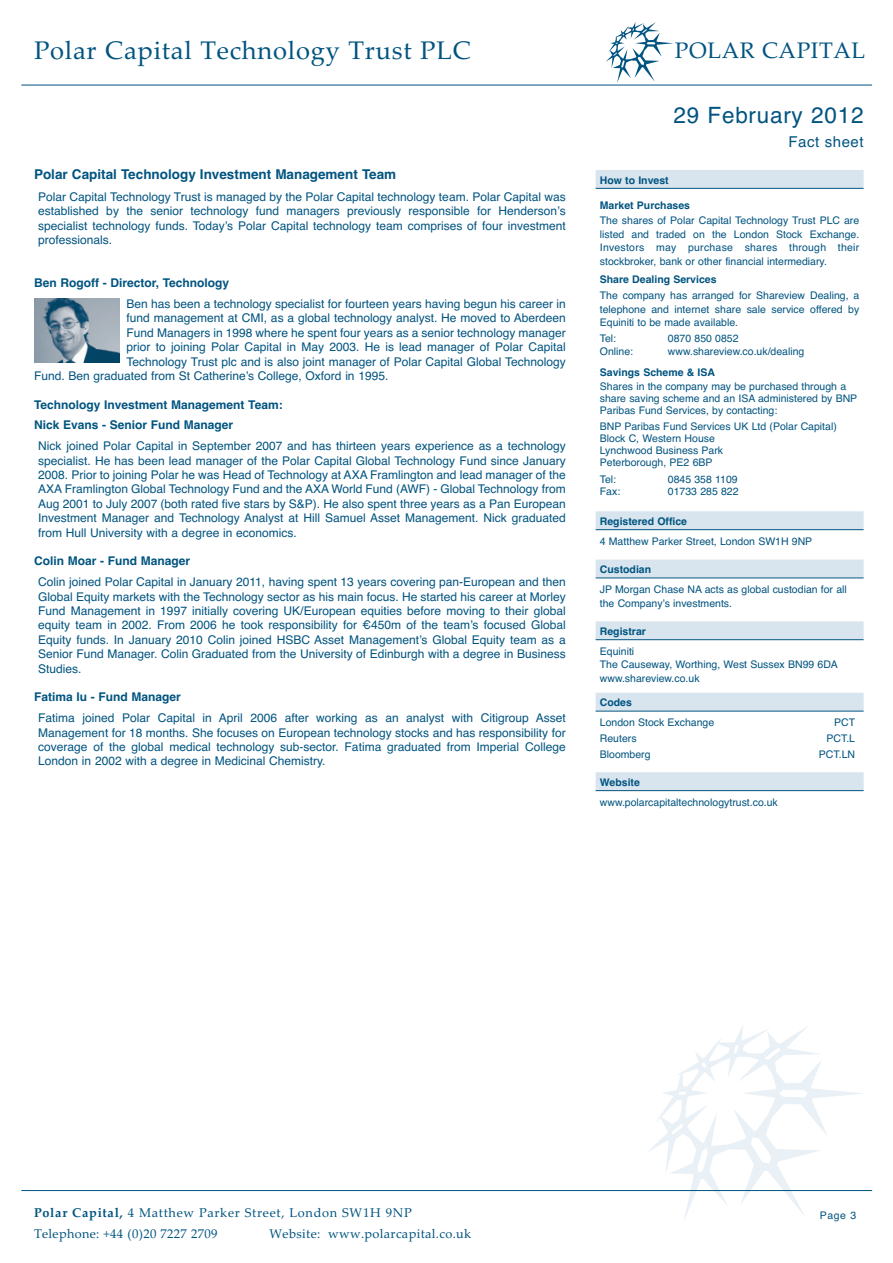
<style>
.page{position:relative;width:893px;height:1263px;background:#fff}
.page>*{position:absolute;margin:0;border:0;box-sizing:border-box;transform-origin:0 0}
.t1{font:25.5px "Palatino Linotype";letter-spacing:.03em;color:#005480}
.t2{font:22.5px "Helvetica";letter-spacing:.035em;color:#005480}
.t3{font:22.5px "Palatino Linotype";letter-spacing:.025em;color:#005480}
.t4{font:15px "Helvetica";letter-spacing:.035em;color:#005480}
.t5{font:700 13.5px "Helvetica";color:#005480}
.t6{font:12.75px/21px "Palatino Linotype";letter-spacing:.055em;color:#005480}
.t7{font:12.75px "Palatino Linotype";letter-spacing:.025em;color:#005480}
.t8{font:12px/14.4px "Helvetica";color:#005480;text-align:justify}
.t9{font:700 12px/20.9px "Helvetica";color:#005480}
.t10{font:10.5px/13.5px "Helvetica";color:#005480}
.t11{font:700 10.5px "Helvetica";color:#005480}
.s1{font-weight:700}
</style>
<div class="page">
<svg style="left:646px;top:1026px;width:219px;height:194px"></svg>
<hr style="left:21px;top:1190px;width:851px;height:1px;background:#005480">
<hr style="left:21px;top:85px;width:851px;height:1px;background:#005480">
<svg style="left:606px;top:22px;width:67px;height:61px"></svg>
<img style="left:34px;top:299px;width:85px;height:64px">
<div style="left:595px;top:170px;width:268px;height:18px;background:#d8e4ee"></div>
<hr style="left:595px;top:188px;width:268px;height:1px;background:#005480">
<div style="left:595px;top:511px;width:268px;height:18px;background:#d8e4ee"></div>
<hr style="left:595px;top:529px;width:268px;height:1px;background:#005480">
<div style="left:595px;top:560px;width:268px;height:18px;background:#d8e4ee"></div>
<hr style="left:595px;top:578px;width:268px;height:1px;background:#005480">
<div style="left:595px;top:621px;width:268px;height:18px;background:#d8e4ee"></div>
<hr style="left:595px;top:639px;width:268px;height:1px;background:#005480">
<div style="left:595px;top:693px;width:268px;height:18px;background:#d8e4ee"></div>
<hr style="left:595px;top:711px;width:268px;height:1px;background:#005480">
<div style="left:595px;top:772px;width:268px;height:18px;background:#d8e4ee"></div>
<hr style="left:595px;top:790px;width:268px;height:1px;background:#005480">
<h1 class="t1" style="left:34px;top:40px;width:438px">Polar Capital Technology Trust PLC</h1>
<p class="t5" style="left:34px;top:170px;width:364px">Polar Capital Technology Investment Management Team</p>
<p class="t8" style="left:38px;top:190px;width:529px">Polar Capital Technology Trust is managed by the Polar Capital technology team. Polar Capital was established by the senior technology fund managers previously responsible for Henderson’s specialist technology funds. Today’s Polar Capital technology team comprises of four investment professionals.</p>
<p class="t9" style="left:34px;top:274px;width:197px">Ben Rogoff - Director, Technology</p>
<p class="t8" style="left:127px;top:298px;width:440px">Ben has been a technology specialist for fourteen years having begun his career in</p>
<p class="t8" style="left:127px;top:312px;width:440px">fund management at CMI, as a global technology analyst. He moved to Aberdeen</p>
<p class="t8" style="left:127px;top:326px;width:440px">Fund Managers in 1998 where he spent four years as a senior technology manager</p>
<p class="t8" style="left:127px;top:341px;width:440px">prior to joining Polar Capital in May 2003. He is lead manager of Polar Capital</p>
<p class="t8" style="left:127px;top:355px;width:440px">Technology Trust plc and is also joint manager of Polar Capital Global Technology</p>
<p class="t8" style="left:34px;top:370px;width:356px">Fund. Ben graduated from St Catherine’s College, Oxford in 1995.</p>
<p class="t9" style="left:34px;top:395px;width:250px">Technology Investment Management Team:<br>Nick Evans - Senior Fund Manager</p>
<p class="t8" style="left:38px;top:440px;width:529px">Nick joined Polar Capital in September 2007 and has thirteen years experience as a technology specialist. He has been lead manager of the Polar Capital Global Technology Fund since January 2008. Prior to joining Polar he was Head of Technology at AXA Framlington and lead manager of the AXA Framlington Global Technology Fund and the AXA World Fund (AWF) - Global Technology from Aug 2001 to July 2007 (both rated five stars by S&amp;P). He also spent three years as a Pan European Investment Manager and Technology Analyst at Hill Samuel Asset Management. Nick graduated from Hull University with a degree in economics.</p>
<p class="t9" style="left:34px;top:552px;width:157px">Colin Moar - Fund Manager</p>
<p class="t8" style="left:38px;top:576px;width:529px">Colin joined Polar Capital in January 2011, having spent 13 years covering pan-European and then Global Equity markets with the Technology sector as his main focus. He started his career at Morley Fund Management in 1997 initially covering UK/European equities before moving to their global equity team in 2002. From 2006 he took responsibility for €450m of the team’s focused Global Equity funds. In January 2010 Colin joined HSBC Asset Management’s Global Equity team as a Senior Fund Manager. Colin Graduated from the University of Edinburgh with a degree in Business Studies.</p>
<p class="t9" style="left:34px;top:688px;width:148px">Fatima Iu - Fund Manager</p>
<p class="t8" style="left:38px;top:712px;width:529px">Fatima joined Polar Capital in April 2006 after working as an analyst with Citigroup Asset Management for 18 months. She focuses on European technology stocks and has responsibility for coverage of the global medical technology sub-sector. Fatima graduated from Imperial College London in 2002 with a degree in Medicinal Chemistry.</p>
<h2 class="t3" style="left:675px;top:42px;width:192px">POLAR CAPITAL</h2>
<h2 class="t2" style="left:673px;top:107px;width:192px">29 February 2012</h2>
<p class="t4" style="left:788px;top:136px;width:76px">Fact sheet</p>
<p class="t11" style="left:600px;top:176px;width:70px">How to Invest</p>
<p class="t11" style="left:600px;top:201px;width:92px">Market Purchases</p>
<p class="t10" style="left:600px;top:215px;width:261px;text-align:justify">The shares of Polar Capital Technology Trust PLC are listed and traded on the London Stock Exchange.<br>Investors may purchase shares through their stockbroker, bank or other financial intermediary.</p>
<p class="t11" style="left:600px;top:276px;width:118px">Share Dealing Services</p>
<p class="t10" style="left:600px;top:290px;width:261px;text-align:justify">The company has arranged for Shareview Dealing, a telephone and internet share sale service offered by Equiniti to be made available.</p>
<p class="t10" style="left:600px;top:332px;width:18px">Tel:</p>
<p class="t10" style="left:668px;top:332px;width:72px">0870 850 0852</p>
<p class="t10" style="left:600px;top:346px;width:35px">Online:</p>
<p class="t10" style="left:668px;top:346px;width:138px">www.shareview.co.uk/dealing</p>
<p class="t11" style="left:600px;top:368px;width:117px">Savings Scheme &amp; ISA</p>
<p class="t10" style="left:600px;top:381px;width:259px;line-height:12px">Shares in the company may be purchased through a share saving scheme and an ISA administered by BNP<br>Paribas Fund Services, by contacting:</p>
<p class="t10" style="left:600px;top:422px;width:238px;line-height:12px">BNP Paribas Fund Services UK Ltd (Polar Capital)<br>Block C, Western House<br>Lynchwood Business Park<br>Peterborough, PE2 6BP</p>
<p class="t10" style="left:600px;top:473px;width:18px">Tel:</p>
<p class="t10" style="left:668px;top:473px;width:71px">0845 358 1109</p>
<p class="t10" style="left:600px;top:485px;width:22px">Fax:</p>
<p class="t10" style="left:668px;top:485px;width:72px">01733 285 822</p>
<p class="t11" style="left:600px;top:518px;width:89px">Registered Office</p>
<p class="t10" style="left:600px;top:536px;width:214px">4 Matthew Parker Street, London SW1H 9NP</p>
<p class="t11" style="left:600px;top:566px;width:53px">Custodian</p>
<p class="t10" style="left:600px;top:584px;width:248px">JP Morgan Chase NA acts as global custodian for all the Company’s investments.</p>
<p class="t11" style="left:600px;top:628px;width:48px">Registrar</p>
<p class="t10" style="left:600px;top:646px;width:240px">Equiniti<br>The Causeway, Worthing, West Sussex BN99 6DA www.shareview.co.uk</p>
<p class="t11" style="left:600px;top:699px;width:34px">Codes</p>
<p class="t10" style="left:600px;top:717px;width:116px">London Stock Exchange</p>
<p class="t10" style="left:834px;top:717px;width:22px">PCT</p>
<p class="t10" style="left:600px;top:733px;width:38px">Reuters</p>
<p class="t10" style="left:826px;top:733px;width:30px">PCT.L</p>
<p class="t10" style="left:600px;top:748px;width:52px">Bloomberg</p>
<p class="t10" style="left:818px;top:748px;width:38px">PCT.LN</p>
<p class="t11" style="left:600px;top:778px;width:42px">Website</p>
<p class="t10" style="left:600px;top:796px;width:179px">www.polarcapitaltechnologytrust.co.uk</p>
<p class="t6" style="left:34px;top:1204px;width:379px"><span class="s1">Polar Capital,</span> 4 Matthew Parker Street, London SW1H 9NP<br>Telephone: +44 (0)20 7227 2709</p>
<p class="t7" style="left:269px;top:1229px;width:203px">Website: www.polarcapital.co.uk</p>
<p class="t10" style="left:819px;top:1210px;width:38px">Page 3</p>
</div>
